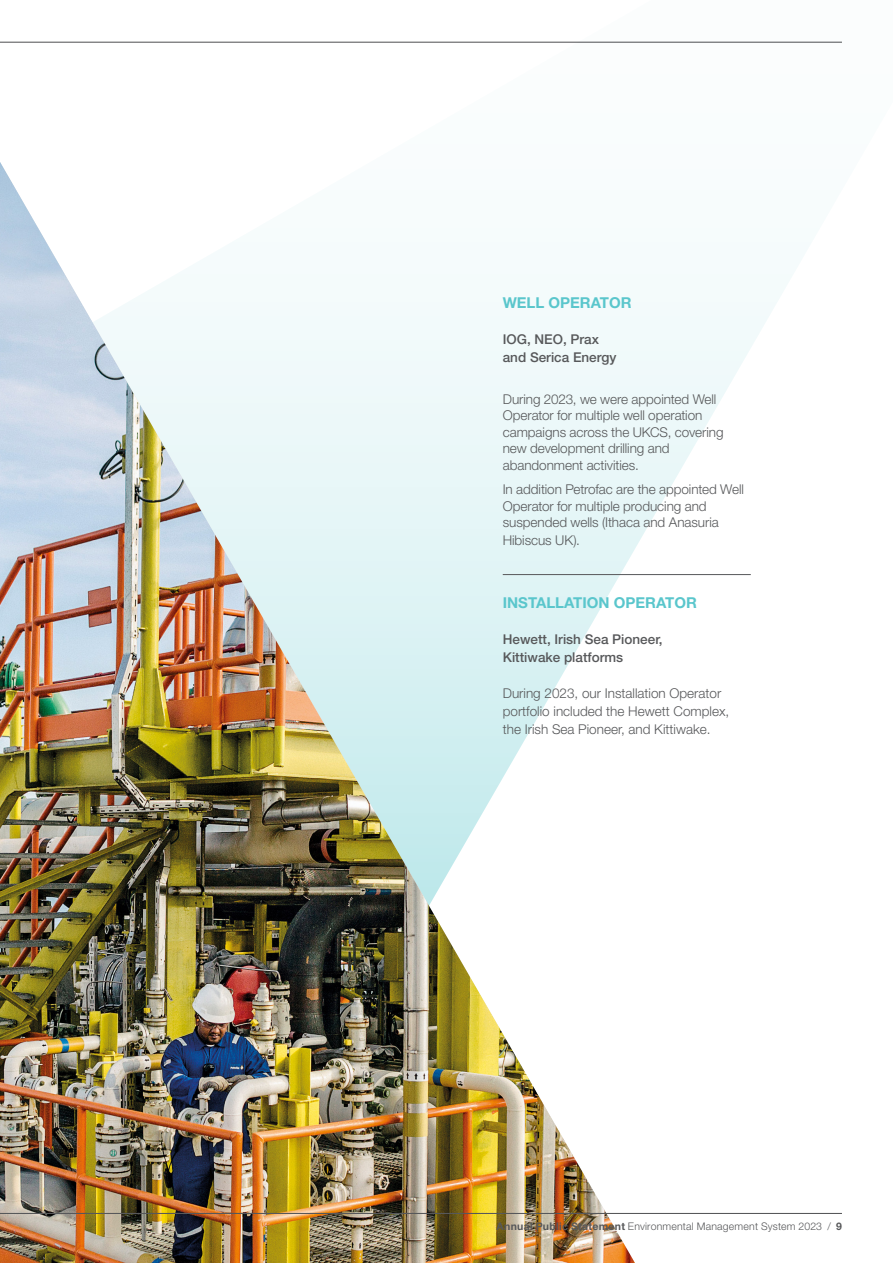
<style>
.page{position:relative;width:893px;height:1263px;background:#fff}
.page>*{position:absolute;margin:0;border:0;box-sizing:border-box;transform-origin:0 0}
.Sub_Header{font:700 15px "Helvetica Neue LT Std";color:#5ac6cc}
._06_Body_Copy_9_11pt_5_5pt{font:300 13.5px/16.5px "Helvetica Neue LT Std";letter-spacing:-.005em;color:#57585a}
.Sub_Header-2{font:300 13.5px/18px "Helvetica Neue LT Std";color:#57585a}
.Sub_Header-3{font:500 13.5px/18px "Helvetica Neue LT Std";color:#57585a}
.Folio_right{font:300 10.5px "Helvetica Neue LT Std";letter-spacing:.02em;color:#57585a}
.s1{font-weight:700}
</style>
<div class="page">
<svg style="left:0;top:41px;width:842px;height:535px"></svg>
<img style="left:0;top:162px;width:635px;height:1101px">
<hr style="left:0;top:1213px;width:842px;height:1px;background:#57585a">
<hr style="left:503px;top:574px;width:248px;height:1px;background:#57585a">
<p class="Sub_Header" style="left:503px;top:294px;width:130px">WELL OPERATOR</p>
<p class="Sub_Header-3" style="left:503px;top:330px;width:98px">IOG, NEO, Prax</p>
<p class="Sub_Header-3" style="left:503px;top:348px;width:115px">and Serica Energy</p>
<p class="_06_Body_Copy_9_11pt_5_5pt" style="left:503px;top:390px;width:222px">During 2023, we were appointed Well Operator for multiple well operation campaigns across the UKCS, covering new development drilling and abandonment activities.</p>
<p class="_06_Body_Copy_9_11pt_5_5pt" style="left:503px;top:481px;width:243px">In addition Petrofac are the appointed Well<br>Operator for multiple producing and suspended wells (Ithaca and Anasuria</p>
<p class="_06_Body_Copy_9_11pt_5_5pt" style="left:503px;top:532px;width:79px">Hibiscus UK).</p>
<p class="Sub_Header" style="left:503px;top:593px;width:196px">INSTALLATION OPERATOR</p>
<p class="Sub_Header-3" style="left:503px;top:630px;width:161px">Hewett, Irish Sea Pioneer,<br>Kittiwake platforms</p>
<p class="Sub_Header-2" style="left:503px;top:684px;width:228px">During 2023, our Installation Operator portfolio included the Hewett Complex, the Irish Sea Pioneer, and Kittiwake.</p>
<p class="Folio_right" style="left:497px;top:1220px;width:347px"><span class="s1">Annual Public Statement</span> Environmental Management System 2023 / <span class="s1">9</span></p>
</div>
